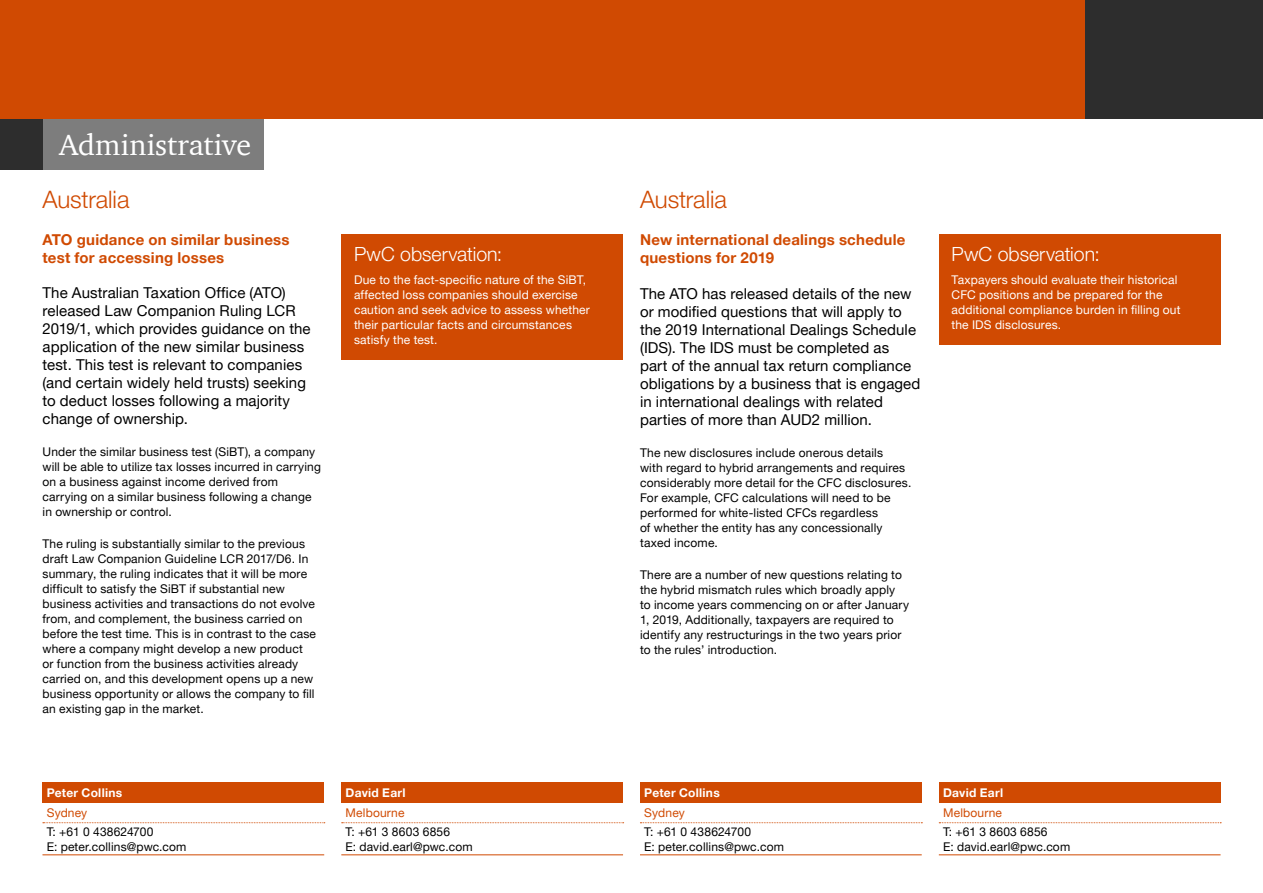
<style>
.page{position:relative;width:1263px;height:893px;background:#fff}
.page>*{position:absolute;margin:0;border:0;box-sizing:border-box;transform-origin:0 0}
.Body_copy{font:30px "ITC Charter Com";color:#fff}
.Body_copy-2{font:300 24px "Helvetica Neue LT Pro";letter-spacing:-.005em;color:#d04a02}
.Body_copy-3{font:300 19.5px "Helvetica Neue LT Pro";color:#fff}
.Intro_text{font:15px/18px "Helvetica Neue LT Pro";letter-spacing:.005em;color:#000}
.Sub_title{font:700 15px/18px "Helvetica Neue LT Pro";letter-spacing:.015em;color:#d04a02}
.Intro_text-2{font:12px/15px "Helvetica Neue LT Pro";letter-spacing:.015em;color:#000}
.t1{font:12px/15px "Helvetica Neue LT Pro";letter-spacing:.015em;color:#fff}
.Body_copy-4{font:12px "Helvetica Neue LT Pro";letter-spacing:.015em;color:#000}
.Body_copy-5{font:700 12px "Helvetica Neue LT Pro";letter-spacing:.025em;color:#fff}
.Body_copy-6{font:12px "Helvetica Neue LT Pro";letter-spacing:.015em;color:#d04a02}
</style>
<div class="page">
<div style="left:0;top:0;width:1085px;height:119px;background:#d04a02"></div>
<div style="left:1085px;top:0;width:178px;height:119px;background:#2d2d2d"></div>
<div style="left:341px;top:234px;width:282px;height:126px;background:#d04a02"></div>
<div style="left:939px;top:234px;width:281px;height:111px;background:#d04a02"></div>
<div style="left:42px;top:783px;width:282px;height:20px;background:#d04a02"></div>
<svg style="left:43px;top:822px;width:282px;height:1px"></svg>
<hr style="left:42px;top:854px;width:282px;height:1px;background:#d04a02">
<div style="left:640px;top:783px;width:282px;height:20px;background:#d04a02"></div>
<svg style="left:640px;top:822px;width:282px;height:1px"></svg>
<hr style="left:640px;top:854px;width:282px;height:1px;background:#d04a02">
<div style="left:341px;top:783px;width:282px;height:20px;background:#d04a02"></div>
<svg style="left:342px;top:822px;width:282px;height:1px"></svg>
<hr style="left:341px;top:854px;width:282px;height:1px;background:#d04a02">
<div style="left:939px;top:783px;width:281px;height:20px;background:#d04a02"></div>
<svg style="left:939px;top:822px;width:282px;height:1px"></svg>
<hr style="left:939px;top:854px;width:281px;height:1px;background:#d04a02">
<div style="left:43px;top:119px;width:221px;height:51px;background:#7d7d7d"></div>
<div style="left:0;top:119px;width:43px;height:51px;background:#2d2d2d"></div>
<p class="Body_copy" style="left:59px;top:126px;width:193px">Administrative</p>
<p class="Body_copy-2" style="left:43px;top:185px;width:88px">Australia</p>
<p class="Body_copy-2" style="left:640px;top:185px;width:88px">Australia</p>
<p class="Body_copy-3" style="left:354px;top:242px;width:150px">PwC observation:</p>
<p class="t1" style="left:354px;top:272px;width:237px">Due to the fact-specific nature of the SiBT, affected loss companies should exercise caution and seek advice to assess whether their particular facts and circumstances satisfy the test.</p>
<p class="Sub_title" style="left:43px;top:230px;width:249px">ATO guidance on similar business test for accessing losses</p>
<p class="Intro_text" style="left:43px;top:283px;width:270px">The Australian Taxation Office (ATO) released Law Companion Ruling LCR 2019/1, which provides guidance on the application of the new similar business test. This test is relevant to companies (and certain widely held trusts) seeking to deduct losses following a majority change of ownership.</p>
<p class="Intro_text-2" style="left:43px;top:444px;width:280px">Under the similar business test (SiBT), a company will be able to utilize tax losses incurred in carrying on a business against income derived from carrying on a similar business following a change in ownership or control.</p>
<p class="Intro_text-2" style="left:43px;top:536px;width:275px">The ruling is substantially similar to the previous draft Law Companion Guideline LCR 2017/D6. In summary, the ruling indicates that it will be more difficult to satisfy the SiBT if substantial new business activities and transactions do not evolve from, and complement, the business carried on before the test time. This is in contrast to the case where a company might develop a new product or function from the business activities already carried on, and this development opens up a new business opportunity or allows the company to fill an existing gap in the market.</p>
<p class="Sub_title" style="left:640px;top:230px;width:267px">New international dealings schedule questions for 2019</p>
<p class="Intro_text" style="left:640px;top:284px;width:282px">The ATO has released details of the new or modified questions that will apply to the 2019 International Dealings Schedule (IDS). The IDS must be completed as part of the annual tax return compliance obligations by a business that is engaged in international dealings with related parties of more than AUD2 million.</p>
<p class="Intro_text-2" style="left:640px;top:445px;width:273px">The new disclosures include onerous details<br>with regard to hybrid arrangements and requires considerably more detail for the CFC disclosures.<br>For example, CFC calculations will need to be performed for white-listed CFCs regardless<br>of whether the entity has any concessionally taxed income.</p>
<p class="Intro_text-2" style="left:640px;top:567px;width:271px">There are a number of new questions relating to the hybrid mismatch rules which broadly apply<br>to income years commencing on or after January 1, 2019, Additionally, taxpayers are required to identify any restructurings in the two years prior to the rules’ introduction.</p>
<p class="Body_copy-3" style="left:951px;top:242px;width:150px">PwC observation:</p>
<p class="t1" style="left:951px;top:272px;width:231px">Taxpayers should evaluate their historical CFC positions and be prepared for the additional compliance burden in filling out the IDS disclosures.</p>
<p class="Body_copy-5" style="left:47px;top:785px;width:77px">Peter Collins</p>
<p class="Body_copy-6" style="left:47px;top:805px;width:42px">Sydney</p>
<p class="Body_copy-4" style="left:47px;top:824px;width:108px">T: +61 0 438624700</p>
<p class="Body_copy-4" style="left:47px;top:839px;width:141px">E: peter.collins@pwc.com</p>
<p class="Body_copy-5" style="left:346px;top:785px;width:62px">David Earl</p>
<p class="Body_copy-6" style="left:346px;top:805px;width:60px">Melbourne</p>
<p class="Body_copy-4" style="left:346px;top:824px;width:106px">T: +61 3 8603 6856</p>
<p class="Body_copy-4" style="left:346px;top:839px;width:129px">E: david.earl@pwc.com</p>
<p class="Body_copy-5" style="left:644px;top:785px;width:77px">Peter Collins</p>
<p class="Body_copy-6" style="left:644px;top:805px;width:42px">Sydney</p>
<p class="Body_copy-4" style="left:644px;top:824px;width:108px">T: +61 0 438624700</p>
<p class="Body_copy-4" style="left:644px;top:839px;width:141px">E: peter.collins@pwc.com</p>
<p class="Body_copy-5" style="left:943px;top:785px;width:62px">David Earl</p>
<p class="Body_copy-6" style="left:943px;top:805px;width:60px">Melbourne</p>
<p class="Body_copy-4" style="left:943px;top:824px;width:106px">T: +61 3 8603 6856</p>
<p class="Body_copy-4" style="left:943px;top:839px;width:129px">E: david.earl@pwc.com</p>
</div>
